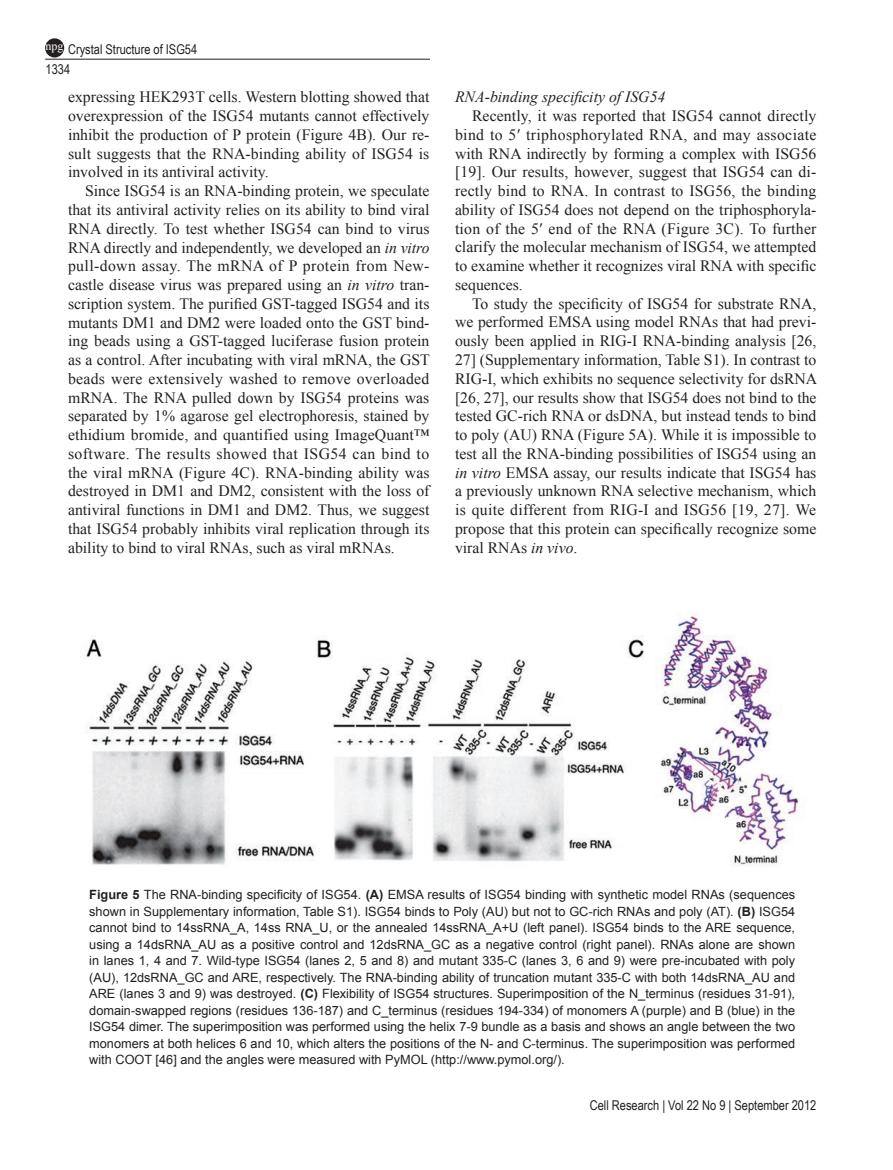
<style>
.page{position:relative;width:893px;height:1170px;background:#fff}
.page>*{position:absolute;margin:0;border:0;box-sizing:border-box;transform-origin:0 0}
.t1{font:15.75px/18.8px "Times New Roman";color:#231f20;text-align:justify}
.t2{font:italic 15.75px "Times New Roman";color:#231f20}
.t3{font:13.5px/19.8px "Arial Narrow";color:#231f20}
.t4{font:12.75px/16.5px "Arial";color:#231f20;text-align:justify}
.t5{font:12px "Times New Roman";color:#fff}
.s1{font-style:italic}
.s2{font-weight:700}
</style>
<div class="page">
<hr style="left:45px;top:59px;width:385px;height:1px;background:#231f20">
<div style="left:46px;top:39px;width:17px;height:18px;background:#231f20;border-radius:50%"></div>
<div style="left:45px;top:38px;width:19px;height:19px;border:2px solid #231f20;border-radius:50%"></div>
<img style="left:86px;top:614px;width:713px;height:253px">
<p class="t3" style="left:46px;top:39px;width:153px;text-indent:23px">Crystal Structure of ISG54<br>1334</p>
<p class="t5" style="left:46px;top:38px;width:19px">npg</p>
<p class="t1" style="left:68px;top:88px;width:363px">expressing HEK293T cells. Western blotting showed that overexpression of the ISG54 mutants cannot effectively inhibit the production of P protein (Figure 4B). Our re&shy;sult suggests that the RNA-binding ability of ISG54 is involved in its antiviral activity.</p>
<p class="t1" style="left:68px;top:181px;width:363px;text-indent:17px">Since ISG54 is an RNA-binding protein, we speculate that its antiviral activity relies on its ability to bind viral RNA directly. To test whether ISG54 can bind to virus RNA directly and independently, we developed an <span class="s1">in vitro </span>pull-down assay. The mRNA of P protein from New&shy;castle disease virus was prepared using an <span class="s1">in vitro</span> tran&shy;scription system. The purified GST-tagged ISG54 and its mutants DM1 and DM2 were loaded onto the GST bind&shy;ing beads using a GST-tagged luciferase fusion protein as a control. After incubating with viral mRNA, the GST beads were extensively washed to remove overloaded mRNA. The RNA pulled down by ISG54 proteins was separated by 1% agarose gel electrophoresis, stained by ethidium bromide, and quantified using ImageQuant™ software. The results showed that ISG54 can bind to the viral mRNA (Figure 4C). RNA-binding ability was destroyed in DM1 and DM2, consistent with the loss of antiviral functions in DM1 and DM2. Thus, we suggest that ISG54 probably inhibits viral replication through its ability to bind to viral RNAs, such as viral mRNAs.</p>
<p class="t2" style="left:455px;top:86px;width:212px">RNA-binding specificity of ISG54</p>
<p class="t1" style="left:455px;top:106px;width:363px;text-indent:17px">Recently, it was reported that ISG54 cannot directly bind to 5′ triphosphorylated RNA, and may associate with RNA indirectly by forming a complex with ISG56 [19]. Our results, however, suggest that ISG54 can di&shy;rectly bind to RNA. In contrast to ISG56, the binding ability of ISG54 does not depend on the triphosphoryla&shy;tion of the 5′ end of the RNA (Figure 3C). To further clarify the molecular mechanism of ISG54, we attempted to examine whether it recognizes viral RNA with specific sequences.</p>
<p class="t1" style="left:455px;top:294px;width:364px;text-indent:17px">To study the specificity of ISG54 for substrate RNA, we performed EMSA using model RNAs that had previ&shy;ously been applied in RIG-I RNA-binding analysis [26, 27] (Supplementary information, Table S1). In contrast to RIG-I, which exhibits no sequence selectivity for dsRNA [26, 27], our results show that ISG54 does not bind to the tested GC-rich RNA or dsDNA, but instead tends to bind to poly (AU) RNA (Figure 5A). While it is impossible to test all the RNA-binding possibilities of ISG54 using an <span class="s1">in vitro</span> EMSA assay, our results indicate that ISG54 has a previously unknown RNA selective mechanism, which is quite different from RIG-I and ISG56 [19, 27]. We propose that this protein can specifically recognize some viral RNAs <span class="s1">in vivo</span>.</p>
<p class="t4" style="left:89px;top:886px;width:707px"><span class="s2">Figure 5</span> The RNA-binding specificity of ISG54. <span class="s2">(A)</span> EMSA results of ISG54 binding with synthetic model RNAs (sequences shown in Supplementary information, Table S1). ISG54 binds to Poly (AU) but not to GC-rich RNAs and poly (AT). <span class="s2">(B)</span> ISG54 cannot bind to 14ssRNA_A, 14ss RNA_U, or the annealed 14ssRNA_A+U (left panel). ISG54 binds to the ARE sequence, using a 14dsRNA_AU as a positive control and 12dsRNA_GC as a negative control (right panel). RNAs alone are shown in lanes 1, 4 and 7. Wild-type ISG54 (lanes 2, 5 and 8) and mutant 335-C (lanes 3, 6 and 9) were pre-incubated with poly (AU), 12dsRNA_GC and ARE, respectively. The RNA-binding ability of truncation mutant 335-C with both 14dsRNA_AU and ARE (lanes 3 and 9) was destroyed. <span class="s2">(C)</span> Flexibility of ISG54 structures. Superimposition of the N_terminus (residues 31-91), domain-swapped regions (residues 136-187) and C_terminus (residues 194-334) of monomers A (purple) and B (blue) in the ISG54 dimer. The superimposition was performed using the helix 7-9 bundle as a basis and shows an angle between the two monomers at both helices 6 and 10, which alters the positions of the N- and C-terminus. The superimposition was performed with COOT [46] and the angles were measured with PyMOL (http://www.pymol.org/).</p>
<p class="t3" style="left:590px;top:1094px;width:228px">Cell Research | Vol 22 No 9 | September 2012</p>
</div>
